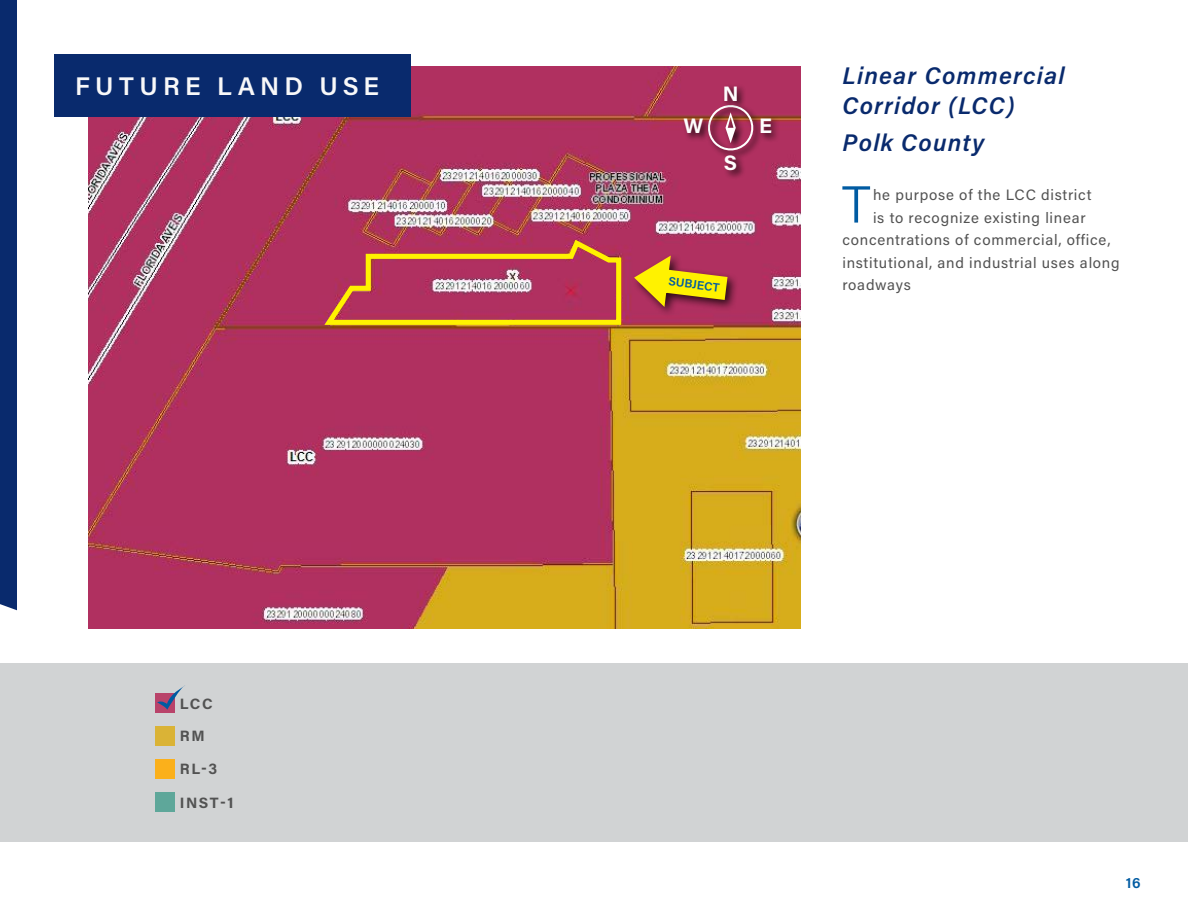
<style>
.page{position:relative;width:1188px;height:918px;background:#fff}
.page>*{position:absolute;margin:0;border:0;box-sizing:border-box;transform-origin:0 0}
.t1{font:300 51.9px "Acumin Pro";color:#005ba2}
.t2{font:600 25.5px "Acumin Pro";letter-spacing:.205em;color:#f8f8f9}
.t3{font:italic 600 24px/30px "Acumin Pro";letter-spacing:.05em;color:#092a6d}
.t4{font:700 21px "Acumin Pro";color:#fefefe}
.t5{font:15px "Acumin Pro";letter-spacing:.05em;color:#525252}
.t6{font:700 15px/33px "Acumin Pro";letter-spacing:.1em;color:#525252}
.t7{font:600 15px "Acumin Pro";color:#005ba2}
.t8{font:600 12px "Acumin Pro";color:#005ba2}
</style>
<div class="page">
<div style="left:0;top:0;width:17px;height:610px;background:#092a6d"></div>
<img style="left:89px;top:67px;width:712px;height:561px">
<div style="left:54px;top:54px;width:356px;height:63px;background:#092a6d"></div>
<div style="left:0;top:663px;width:1188px;height:179px;background:#d1d3d4"></div>
<div style="left:156px;top:693px;width:19px;height:20px;background:#b9436a"></div>
<div style="left:156px;top:726px;width:19px;height:20px;background:#dab336"></div>
<div style="left:156px;top:759px;width:19px;height:20px;background:#fbb01b"></div>
<div style="left:156px;top:792px;width:19px;height:20px;background:#5ea79a"></div>
<svg style="left:157px;top:686px;width:27px;height:24px"></svg>
<div style="left:631px;top:253px;width:108px;height:65px;background:#000;opacity:.75"></div>
<svg style="left:631px;top:254px;width:99px;height:57px;background:#c47933"></svg>
<div style="left:705px;top:103px;width:58px;height:57px;background:#000;opacity:.75"></div>
<svg style="left:706px;top:103px;width:50px;height:50px;background:#a94b68"></svg>
<div style="left:722px;top:83px;width:24px;height:27px;background:#000;opacity:.75"></div>
<div style="left:723px;top:153px;width:23px;height:27px;background:#000;opacity:.75"></div>
<div style="left:759px;top:116px;width:22px;height:27px;background:#000;opacity:.75"></div>
<div style="left:682px;top:116px;width:30px;height:27px;background:#000;opacity:.75"></div>
<svg style="left:322px;top:236px;width:302px;height:93px;background:#ba5254"></svg>
<h2 class="t2" style="left:75px;top:68px;width:305px">FUTURE LAND USE</h2>
<p class="t6" style="left:180px;top:686px;width:34px">LCC<br>RM</p>
<p class="t6" style="left:180px;top:752px;width:39px">RL-3</p>
<p class="t6" style="left:180px;top:785px;width:55px">INST-1</p>
<h3 class="t4" style="left:723px;top:78px;width:17px">N</h3>
<h3 class="t4" style="left:684px;top:111px;width:21px">W</h3>
<h3 class="t4" style="left:759px;top:111px;width:14px">E</h3>
<h3 class="t4" style="left:724px;top:148px;width:15px">S</h3>
<p class="t8" style="left:670px;top:273px;width:53px;rotate:7deg">SUBJECT</p>
<h3 class="t3" style="left:842px;top:59px;width:224px">Linear Commercial<br>Corridor (LCC)</h3>
<h3 class="t3" style="left:842px;top:126px;width:143px">Polk County</h3>
<h1 class="t1" style="left:842px;top:169px;width:30px">T</h1>
<p class="t5" style="left:873px;top:184px;width:220px">he purpose of the LCC district</p>
<p class="t5" style="left:873px;top:207px;width:214px">is to recognize existing linear</p>
<p class="t5" style="left:842px;top:229px;width:270px">concentrations of commercial, office,</p>
<p class="t5" style="left:842px;top:252px;width:279px">institutional, and industrial uses along</p>
<p class="t5" style="left:842px;top:274px;width:70px">roadways</p>
<p class="t7" style="left:1126px;top:872px;width:17px">16</p>
</div>
